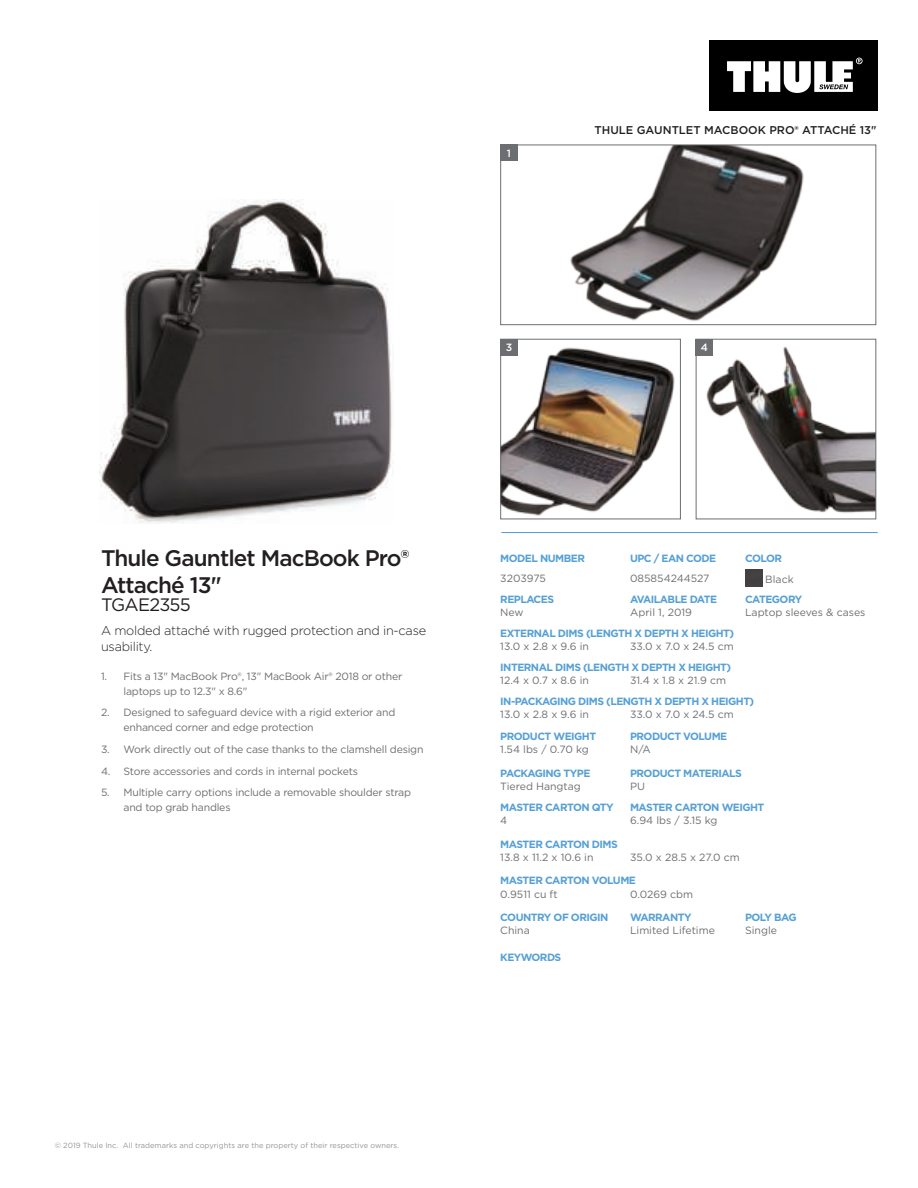
<style>
.page{position:relative;width:918px;height:1188px;background:#fff}
.page>*{position:absolute;margin:0;border:0;box-sizing:border-box;transform-origin:0 0}
.t1{font:500 22.5px/27px "Gotham";letter-spacing:-.04em;color:#231f20}
.t2{font:18px "Gotham";letter-spacing:-.04em;color:#231f20}
.t3{font:300 12.75px/16.5px "Gotham";letter-spacing:-.02em;color:#231f20}
.t4{font:500 11.25px "Gotham";color:#231f20}
.t5{font:10.5px/15px "Gotham";letter-spacing:-.02em;color:#6d6e71}
.t6{font:700 10.5px "Gotham";letter-spacing:-.05em;color:#56a0d5}
.t7{font:10.5px "Gotham";color:#6d6e71}
.t8{font:500 10.5px "Gotham";color:#fff}
.t9{font:7.5px "Gotham";color:#939598}
</style>
<div class="page">
<hr style="left:502px;top:532px;width:376px;height:1px;background:#56a0d5">
<div style="left:709px;top:40px;width:169px;height:71px;background:#000"></div>
<svg style="left:727px;top:58px;width:136px;height:35px"></svg>
<img style="left:745px;top:570px;width:17px;height:17px">
<img style="left:99px;top:200px;width:293px;height:324px">
<img style="left:502px;top:347px;width:173px;height:169px">
<div style="left:500px;top:339px;width:181px;height:180px;border:1px solid #6d6e71"></div>
<img style="left:705px;top:346px;width:169px;height:167px">
<div style="left:696px;top:339px;width:180px;height:180px;border:1px solid #6d6e71"></div>
<img style="left:570px;top:147px;width:234px;height:174px">
<div style="left:500px;top:145px;width:376px;height:180px;border:1px solid #6d6e71"></div>
<div style="left:500px;top:339px;width:18px;height:16px;background:#6d6e71"></div>
<div style="left:696px;top:339px;width:17px;height:16px;background:#6d6e71"></div>
<div style="left:500px;top:145px;width:18px;height:16px;background:#6d6e71"></div>
<p class="t8" style="left:507px;top:148px;width:6px">1</p>
<p class="t4" style="left:595px;top:124px;width:284px">THULE GAUNTLET MACBOOK PRO® ATTACHÉ 13"</p>
<p class="t8" style="left:506px;top:342px;width:8px">3</p>
<p class="t8" style="left:701px;top:342px;width:9px">4</p>
<h1 class="t1" style="left:101px;top:545px;width:310px">Thule Gauntlet MacBook Pro®<br>Attaché 13"</h1>
<h2 class="t2" style="left:101px;top:597px;width:91px">TGAE2355</h2>
<p class="t3" style="left:101px;top:622px;width:327px">A molded attaché with rugged protection and in-case usability.</p>
<p class="t5" style="left:124px;top:669px;width:280px;text-indent:-23px">1. Fits a 13" MacBook Pro®, 13" MacBook Air® 2018 or other laptops up to 12.3" x 8.6"</p>
<p class="t5" style="left:124px;top:706px;width:273px;text-indent:-23px">2. Designed to safeguard device with a rigid exterior and enhanced corner and edge protection</p>
<p class="t5" style="left:101px;top:742px;width:324px">3. Work directly out of the case thanks to the clamshell design</p>
<p class="t5" style="left:101px;top:764px;width:258px">4. Store accessories and cords in internal pockets</p>
<p class="t5" style="left:124px;top:786px;width:289px;text-indent:-23px">5. Multiple carry options include a removable shoulder strap and top grab handles</p>
<p class="t9" style="left:55px;top:1142px;width:346px">© 2019 Thule Inc. All trademarks and copyrights are the property of their respective owners.</p>
<p class="t6" style="left:500px;top:553px;width:86px">MODEL NUMBER</p>
<p class="t6" style="left:630px;top:553px;width:88px">UPC / EAN CODE</p>
<p class="t6" style="left:745px;top:553px;width:38px">COLOR</p>
<p class="t5" style="left:500px;top:572px;width:47px">3203975</p>
<p class="t7" style="left:630px;top:574px;width:81px">085854244527</p>
<p class="t5" style="left:765px;top:572px;width:30px">Black</p>
<p class="t6" style="left:500px;top:595px;width:55px">REPLACES</p>
<p class="t6" style="left:630px;top:595px;width:89px">AVAILABLE DATE</p>
<p class="t6" style="left:745px;top:595px;width:59px">CATEGORY</p>
<p class="t5" style="left:500px;top:606px;width:25px">New</p>
<p class="t7" style="left:630px;top:608px;width:63px">April 1, 2019</p>
<p class="t7" style="left:745px;top:608px;width:122px">Laptop sleeves &amp; cases</p>
<p class="t6" style="left:500px;top:629px;width:235px">EXTERNAL DIMS (LENGTH X DEPTH X HEIGHT)</p>
<p class="t5" style="left:500px;top:640px;width:90px">13.0 x 2.8 x 9.6 in</p>
<p class="t5" style="left:630px;top:640px;width:105px">33.0 x 7.0 x 24.5 cm</p>
<p class="t6" style="left:500px;top:662px;width:232px">INTERNAL DIMS (LENGTH X DEPTH X HEIGHT)</p>
<p class="t5" style="left:500px;top:673px;width:90px">12.4 x 0.7 x 8.6 in</p>
<p class="t5" style="left:630px;top:673px;width:97px">31.4 x 1.8 x 21.9 cm</p>
<p class="t6" style="left:500px;top:696px;width:256px">IN-PACKAGING DIMS (LENGTH X DEPTH X HEIGHT)</p>
<p class="t5" style="left:500px;top:707px;width:90px">13.0 x 2.8 x 9.6 in</p>
<p class="t5" style="left:630px;top:707px;width:105px">33.0 x 7.0 x 24.5 cm</p>
<p class="t6" style="left:500px;top:732px;width:97px">PRODUCT WEIGHT</p>
<p class="t6" style="left:630px;top:732px;width:99px">PRODUCT VOLUME</p>
<p class="t5" style="left:500px;top:743px;width:90px">1.54 lbs / 0.70 kg</p>
<p class="t5" style="left:630px;top:743px;width:22px">N/A</p>
<p class="t6" style="left:500px;top:768px;width:92px">PACKAGING TYPE</p>
<p class="t6" style="left:630px;top:768px;width:113px">PRODUCT MATERIALS</p>
<p class="t7" style="left:500px;top:782px;width:82px">Tiered Hangtag</p>
<p class="t5" style="left:630px;top:779px;width:16px">PU</p>
<p class="t6" style="left:500px;top:802px;width:115px">MASTER CARTON QTY</p>
<p class="t6" style="left:630px;top:802px;width:136px">MASTER CARTON WEIGHT</p>
<p class="t5" style="left:500px;top:814px;width:9px">4</p>
<p class="t5" style="left:630px;top:814px;width:89px">6.94 lbs / 3.15 kg</p>
<p class="t6" style="left:500px;top:839px;width:119px">MASTER CARTON DIMS</p>
<p class="t5" style="left:500px;top:850px;width:95px">13.8 x 11.2 x 10.6 in</p>
<p class="t5" style="left:630px;top:850px;width:111px">35.0 x 28.5 x 27.0 cm</p>
<p class="t6" style="left:500px;top:876px;width:137px">MASTER CARTON VOLUME</p>
<p class="t5" style="left:500px;top:887px;width:59px">0.9511 cu ft</p>
<p class="t5" style="left:630px;top:887px;width:64px">0.0269 cbm</p>
<p class="t6" style="left:500px;top:913px;width:110px">COUNTRY OF ORIGIN</p>
<p class="t6" style="left:630px;top:913px;width:63px">WARRANTY</p>
<p class="t6" style="left:745px;top:913px;width:53px">POLY BAG</p>
<p class="t5" style="left:500px;top:924px;width:31px">China</p>
<p class="t7" style="left:630px;top:926px;width:86px">Limited Lifetime</p>
<p class="t5" style="left:745px;top:924px;width:33px">Single</p>
<p class="t6" style="left:500px;top:953px;width:63px">KEYWORDS</p>
</div>
